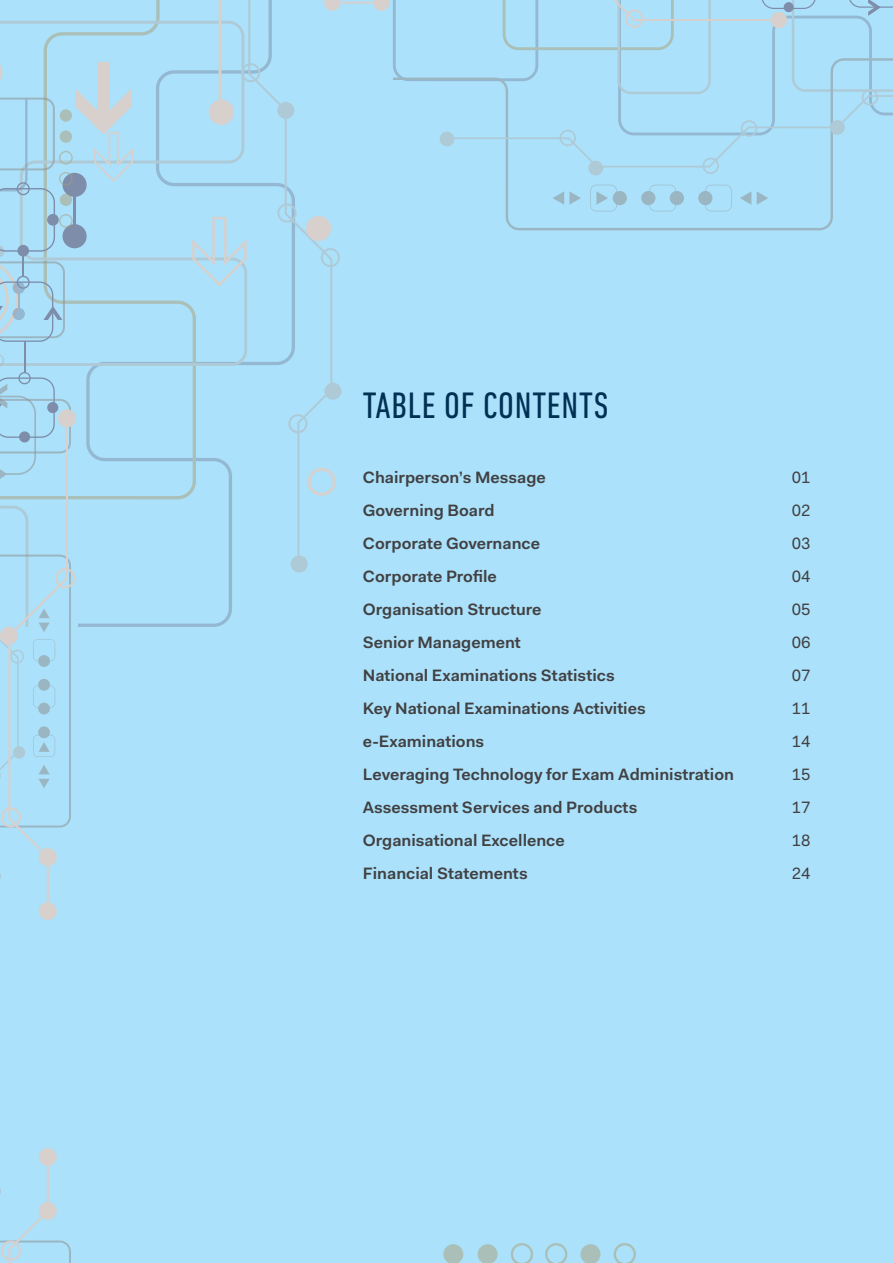
<style>
.page{position:relative;width:893px;height:1263px;background:#abe1fa}
.page>*{position:absolute;margin:0;border:0;box-sizing:border-box;transform-origin:0 0}
.t1{font:condensed 37.5px "DIN Next LT Pro";letter-spacing:.02em;color:#003053}
.t2{font:16.5px "Fakt Pro Semi Bold 2";color:#414042}
.t3{font:16.5px "Fakt Pro Normal 2";color:#414042}
</style>
<div class="page">
<svg style="left:133px;top:0;width:114px;height:627px"></svg>
<svg style="left:248px;top:0;width:84px;height:565px"></svg>
<div style="left:277px;top:102px;width:17px;height:17px;background:#aecad6;border-radius:50%"></div>
<div style="left:324px;top:383px;width:18px;height:17px;background:#aecad6;border-radius:50%"></div>
<div style="left:291px;top:555px;width:17px;height:17px;background:#aecad6;border-radius:50%"></div>
<svg style="left:277px;top:203px;width:20px;height:20px"></svg>
<svg style="left:321px;top:248px;width:19px;height:19px"></svg>
<svg style="left:288px;top:414px;width:19px;height:19px"></svg>
<svg style="left:192px;top:217px;width:55px;height:69px"></svg>
<div style="left:306px;top:216px;width:25px;height:25px;background:#d7d0cd;border-radius:50%"></div>
<svg style="left:308px;top:468px;width:28px;height:28px"></svg>
<div style="left:209px;top:100px;width:25px;height:25px;background:#d7d0cd;border-radius:50%"></div>
<svg style="left:200px;top:0;width:70px;height:115px"></svg>
<svg style="left:0;top:21px;width:133px;height:899px"></svg>
<hr style="left:24px;top:341px;width:1px;height:31px;background:#7d8daa">
<svg style="left:0;top:1148px;width:71px;height:115px"></svg>
<svg style="left:443px;top:1244px;width:20px;height:19px"></svg>
<svg style="left:478px;top:1244px;width:20px;height:19px"></svg>
<svg style="left:580px;top:1244px;width:20px;height:19px"></svg>
<svg style="left:511px;top:1243px;width:22px;height:20px"></svg>
<svg style="left:545px;top:1243px;width:22px;height:20px"></svg>
<svg style="left:614px;top:1243px;width:22px;height:20px"></svg>
<svg style="left:505px;top:174px;width:328px;height:56px"></svg>
<div style="left:588px;top:161px;width:15px;height:14px;background:#aecad6;border-radius:50%"></div>
<svg style="left:324px;top:0;width:569px;height:174px"></svg>
<div style="left:784px;top:2px;width:10px;height:10px;background:#7d8daa;border-radius:50%"></div>
<h1 class="t1" style="left:363px;top:384px;width:247px">TABLE OF CONTENTS</h1>
<p class="t2" style="left:363px;top:466px;width:184px">Chairperson’s Message</p>
<p class="t3" style="left:792px;top:466px;width:20px">01</p>
<p class="t2" style="left:363px;top:499px;width:133px">Governing Board</p>
<p class="t3" style="left:792px;top:499px;width:20px">02</p>
<p class="t2" style="left:363px;top:532px;width:179px">Corporate Governance</p>
<p class="t3" style="left:792px;top:532px;width:20px">03</p>
<p class="t2" style="left:363px;top:565px;width:135px">Corporate Profile</p>
<p class="t3" style="left:792px;top:565px;width:20px">04</p>
<p class="t2" style="left:363px;top:598px;width:180px">Organisation Structure</p>
<p class="t3" style="left:792px;top:598px;width:20px">05</p>
<p class="t2" style="left:363px;top:631px;width:159px">Senior Management</p>
<p class="t3" style="left:792px;top:631px;width:20px">06</p>
<p class="t2" style="left:363px;top:664px;width:253px">National Examinations Statistics</p>
<p class="t3" style="left:792px;top:664px;width:20px">07</p>
<p class="t2" style="left:363px;top:697px;width:284px">Key National Examinations Activities</p>
<p class="t3" style="left:792px;top:697px;width:20px">11</p>
<p class="t2" style="left:363px;top:730px;width:123px">e-Examinations</p>
<p class="t3" style="left:792px;top:730px;width:20px">14</p>
<p class="t2" style="left:363px;top:763px;width:373px">Leveraging Technology for Exam Administration</p>
<p class="t3" style="left:792px;top:763px;width:20px">15</p>
<p class="t2" style="left:363px;top:796px;width:276px">Assessment Services and Products</p>
<p class="t3" style="left:792px;top:796px;width:20px">17</p>
<p class="t2" style="left:363px;top:829px;width:204px">Organisational Excellence</p>
<p class="t3" style="left:792px;top:829px;width:20px">18</p>
<p class="t2" style="left:363px;top:862px;width:166px">Financial Statements</p>
<p class="t3" style="left:792px;top:862px;width:20px">24</p>
</div>
